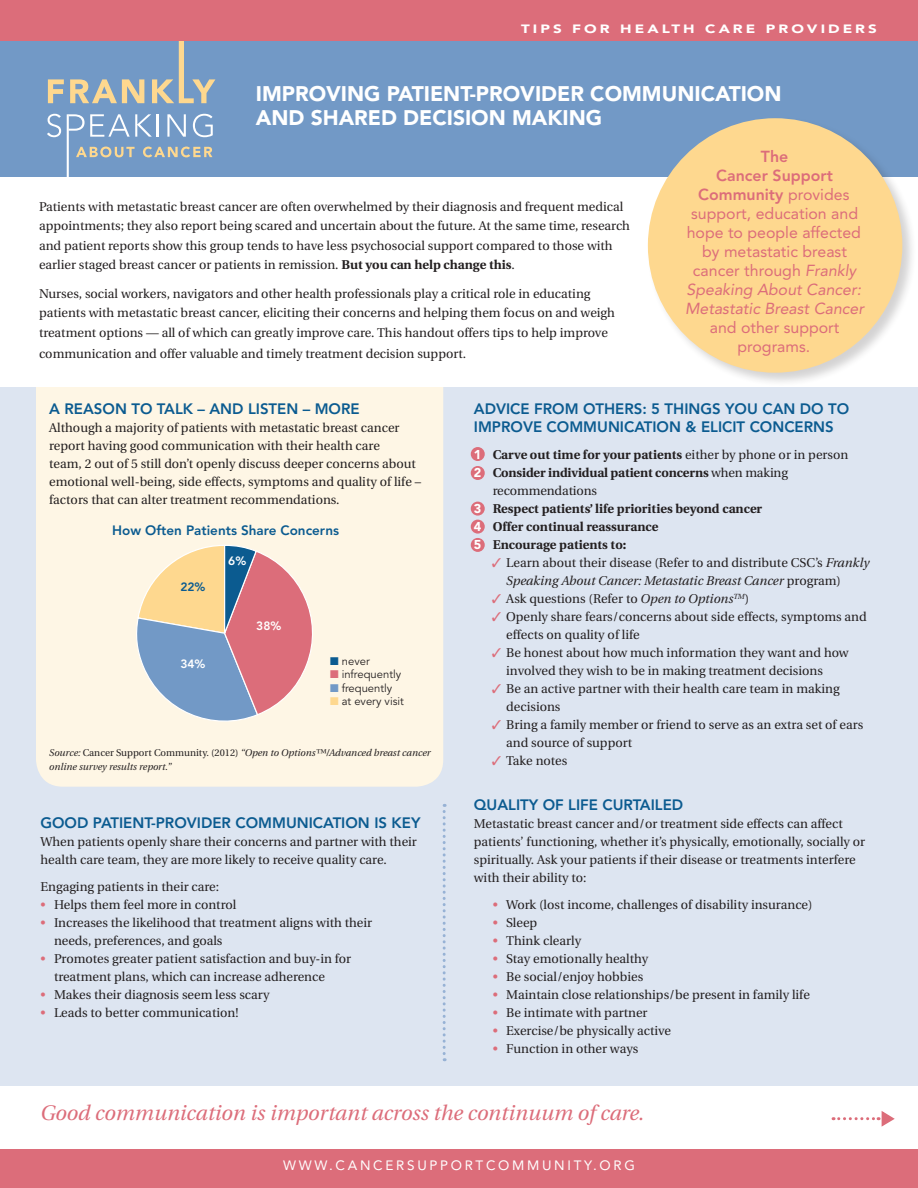
<style>
.page{position:relative;width:918px;height:1188px;background:#fff}
.page>*{position:absolute;margin:0;border:0;box-sizing:border-box;transform-origin:0 0}
.t1{font:900 21px/24px "Avenir";color:#fff}
.t2{font:italic 21px "Utopia";color:#dc6d7a}
.t3{font:15.9px/19px "Avenir";color:#dc6d7a;text-align:center}
.t4{font:800 15px/18px "Avenir";color:#0b5b90}
.t5{font:13.5px "Avenir";letter-spacing:.2em;color:#fff}
.t6{font:800 13.5px "Avenir";color:#0b5b90}
.t7{font:12.75px/18px "Utopia";color:#231f20}
.t8{font:700 12.75px/18px "Utopia";color:#231f20}
.t9{font:900 12px "Avenir";letter-spacing:.2em;color:#fff;scale:1.26 1}
.t10{font:800 12px "Avenir";color:#fff}
.t11{font:800 12px "Avenir";color:#0b5b90}
.t12{font:11.25px "Avenir";color:#231f20}
.t13{font:italic 9.75px/13.5px "Utopia";color:#231f20}
.s1{font-weight:700}
.s2{font-weight:800}
.s3{font-style:italic}
.s4{color:#0b5b90}
.s5{color:#dc6d7a}
.s6{color:#7299c6}
.s7{color:#fed88f}
.s8{font-style:normal}
.s9{font-family:"Avenir";font-weight:900;color:#fff}
.s10{font-weight:400}
</style>
<div class="page">
<div style="left:0;top:382px;width:918px;height:704px;background:#dde5f1"></div>
<div style="left:0;top:40px;width:918px;height:137px;background:#7299c6"></div>
<svg style="left:48px;top:79px;width:16px;height:24px"></svg>
<svg style="left:70px;top:79px;width:74px;height:24px"></svg>
<svg style="left:152px;top:40px;width:63px;height:63px"></svg>
<svg style="left:47px;top:114px;width:14px;height:23px"></svg>
<hr style="left:67px;top:114px;width:2px;height:69px;background:#fff">
<hr style="left:157px;top:114px;width:2px;height:23px;background:#fff">
<svg style="left:167px;top:114px;width:19px;height:23px"></svg>
<svg style="left:193px;top:114px;width:20px;height:23px"></svg>
<svg style="left:76px;top:147px;width:59px;height:10px"></svg>
<svg style="left:143px;top:147px;width:69px;height:10px"></svg>
<svg style="left:68px;top:114px;width:84px;height:23px"></svg>
<div style="left:0;top:0;width:918px;height:40px;background:#dc6d7a"></div>
<div style="left:0;top:1149px;width:918px;height:39px;background:#dc6d7a"></div>
<div style="left:36px;top:347px;width:407px;height:440px;background:#fef6e5;border-radius:27px"></div>
<div style="left:0;top:306px;width:918px;height:81px;background:#fff"></div>
<div style="left:646px;top:116px;width:271px;height:272px;background:#231f20;opacity:.2"></div>
<div style="left:648px;top:118px;width:254px;height:255px;background:#fed88f;border-radius:50%"></div>
<svg style="left:136px;top:544px;width:177px;height:178px"></svg>
<div style="left:471px;top:447px;width:14px;height:14px;background:#dc6d7a;border-radius:50%"></div>
<div style="left:471px;top:466px;width:14px;height:14px;background:#dc6d7a;border-radius:50%"></div>
<div style="left:471px;top:502px;width:14px;height:14px;background:#dc6d7a;border-radius:50%"></div>
<div style="left:471px;top:520px;width:14px;height:14px;background:#dc6d7a;border-radius:50%"></div>
<div style="left:471px;top:538px;width:14px;height:14px;background:#dc6d7a;border-radius:50%"></div>
<svg style="left:833px;top:1111px;width:62px;height:16px"></svg>
<svg style="left:443px;top:804px;width:3px;height:257px"></svg>
<p class="t9" style="left:521px;top:22px;width:284px">TIPS FOR HEALTH CARE PROVIDERS</p>
<p class="t1" style="left:256px;top:81px;width:527px">IMPROVING PATIENT-PROVIDER COMMUNICATION<br>AND SHARED DECISION MAKING</p>
<p class="t7" style="left:39px;top:197px;width:593px;line-height:19.5px">Patients with metastatic breast cancer are often overwhelmed by their diagnosis and frequent medical appointments; they also report being scared and uncertain about the future. At the same time, research and patient reports show this group tends to have less psychosocial support compared to those with earlier staged breast cancer or patients in remission. <span class="s1">But you can help change this</span>.</p>
<p class="t7" style="left:39px;top:284px;width:578px;line-height:19.5px">Nurses, social workers, navigators and other health professionals play a critical role in educating patients with metastatic breast cancer, eliciting their concerns and helping them focus on and weigh treatment options — all of which can greatly improve care. This handout offers tips to help improve</p>
<p class="t7" style="left:39px;top:345px;width:429px">communication and offer valuable and timely treatment decision support.</p>
<p class="t3" style="left:687px;top:147px;width:176px"><span class="s2">The<br>Cancer Support<br>Community</span> provides support, education and hope to people affected by metastatic breast cancer through <span class="s3">Frankly<br>Speaking About Cancer:</span></p>
<p class="t3" style="left:685px;top:299px;width:180px"><span class="s3">Metastatic Breast Cancer </span>and other support programs.</p>
<p class="t4" style="left:49px;top:400px;width:312px">A REASON TO TALK – AND LISTEN – MORE</p>
<p class="t7" style="left:49px;top:419px;width:373px">Although a majority of patients with metastatic breast cancer report having good communication with their health care<br>team, 2 out of 5 still don’t openly discuss deeper concerns about emotional well-being, side effects, symptoms and quality of life – factors that can alter treatment recommendations.</p>
<p class="t6" style="left:112px;top:522px;width:228px">How Often Patients Share Concerns</p>
<p class="t11" style="left:180px;top:580px;width:27px">22%</p>
<p class="t10" style="left:180px;top:657px;width:27px">34%</p>
<p class="t10" style="left:228px;top:554px;width:19px">6%</p>
<p class="t10" style="left:256px;top:618px;width:27px">38%</p>
<p class="t12" style="left:330px;top:655px;width:41px"><span class="s4">■</span> never</p>
<p class="t12" style="left:330px;top:668px;width:73px"><span class="s5">■</span> infrequently</p>
<p class="t12" style="left:330px;top:682px;width:64px"><span class="s6">■</span> frequently</p>
<p class="t12" style="left:330px;top:695px;width:75px"><span class="s7">■</span> at every visit</p>
<p class="t13" style="left:49px;top:746px;width:383px">Source: <span class="s8">Cancer Support Community. (2012)</span> “Open to Options™/Advanced breast cancer online survey results report.<span class="s8">”</span></p>
<p class="t4" style="left:40px;top:813px;width:381px">GOOD PATIENT-PROVIDER COMMUNICATION IS KEY</p>
<p class="t7" style="left:40px;top:833px;width:378px">When patients openly share their concerns and partner with their health care team, they are more likely to receive quality care.</p>
<p class="t7" style="left:40px;top:878px;width:180px">Engaging patients in their care:</p>
<p class="t7" style="left:40px;top:896px;width:197px"><span class="s5">•</span> Helps them feel more in control</p>
<p class="t7" style="left:54px;top:914px;width:320px;text-indent:-14px"><span class="s5">•</span> Increases the likelihood that treatment aligns with their needs, preferences, and goals</p>
<p class="t7" style="left:54px;top:950px;width:299px;text-indent:-14px"><span class="s5">•</span> Promotes greater patient satisfaction and buy-in for treatment plans, which can increase adherence</p>
<p class="t7" style="left:40px;top:986px;width:231px"><span class="s5">•</span> Makes their diagnosis seem less scary</p>
<p class="t7" style="left:40px;top:1004px;width:199px"><span class="s5">•</span> Leads to better communication!</p>
<p class="t4" style="left:474px;top:400px;width:377px">ADVICE FROM OTHERS: 5 THINGS YOU CAN DO TO<br>IMPROVE COMMUNICATION &amp; ELICIT CONCERNS</p>
<p class="t8" style="left:474px;top:446px;width:376px"><span class="s9">1</span> Carve out time for your patients <span class="s10">either by phone or in person</span></p>
<p class="t8" style="left:493px;top:464px;width:297px;text-indent:-19px"><span class="s9">2</span> Consider individual patient concerns <span class="s10">when making recommendations</span></p>
<p class="t8" style="left:474px;top:500px;width:290px"><span class="s9">3</span> Respect patients’ life priorities beyond cancer</p>
<p class="t8" style="left:474px;top:518px;width:186px"><span class="s9">4</span> Offer continual reassurance</p>
<p class="t8" style="left:474px;top:536px;width:154px"><span class="s9">5</span> Encourage patients to:</p>
<p class="t7" style="left:506px;top:554px;width:365px;text-indent:-14px"><span class="s5">✓</span> Learn about their disease (Refer to and distribute CSC’s <span class="s3">Frankly<br>Speaking About Cancer: Metastatic Breast Cancer</span> program)</p>
<p class="t7" style="left:492px;top:590px;width:259px"><span class="s5">✓</span> Ask questions (Refer to <span class="s3">Open to Options</span><sup>TM</sup>)</p>
<p class="t7" style="left:506px;top:608px;width:362px;text-indent:-14px"><span class="s5">✓</span> Openly share fears/concerns about side effects, symptoms and effects on quality of life</p>
<p class="t7" style="left:506px;top:644px;width:344px;text-indent:-14px"><span class="s5">✓</span> Be honest about how much information they want and how involved they wish to be in making treatment decisions</p>
<p class="t7" style="left:506px;top:680px;width:335px;text-indent:-14px"><span class="s5">✓</span> Be an active partner with their health care team in making decisions</p>
<p class="t7" style="left:506px;top:716px;width:359px;text-indent:-14px"><span class="s5">✓</span> Bring a family member or friend to serve as an extra set of ears and source of support</p>
<p class="t7" style="left:492px;top:752px;width:77px"><span class="s5">✓</span> Take notes</p>
<p class="t4" style="left:474px;top:796px;width:211px">QUALITY OF LIFE CURTAILED</p>
<p class="t7" style="left:474px;top:815px;width:393px">Metastatic breast cancer and/or treatment side effects can affect patients’ functioning, whether it’s physically, emotionally, socially or spiritually. Ask your patients if their disease or treatments interfere with their ability to:</p>
<p class="t7" style="left:493px;top:896px;width:321px"><span class="s5">•</span> Work (lost income, challenges of disability insurance)</p>
<p class="t7" style="left:493px;top:914px;width:46px"><span class="s5">•</span> Sleep</p>
<p class="t7" style="left:493px;top:932px;width:90px"><span class="s5">•</span> Think clearly</p>
<p class="t7" style="left:493px;top:950px;width:157px"><span class="s5">•</span> Stay emotionally healthy</p>
<p class="t7" style="left:493px;top:968px;width:152px"><span class="s5">•</span> Be social/enjoy hobbies</p>
<p class="t7" style="left:493px;top:986px;width:319px"><span class="s5">•</span> Maintain close relationships/be present in family life</p>
<p class="t7" style="left:493px;top:1004px;width:156px"><span class="s5">•</span> Be intimate with partner</p>
<p class="t7" style="left:493px;top:1022px;width:180px"><span class="s5">•</span> Exercise/be physically active</p>
<p class="t7" style="left:493px;top:1040px;width:147px"><span class="s5">•</span> Function in other ways</p>
<p class="t2" style="left:40px;top:1101px;width:606px">Good communication is important across the continuum of care.</p>
<p class="t5" style="left:283px;top:1157px;width:353px">WWW.CANCERSUPPORTCOMMUNITY.ORG</p>
</div>
